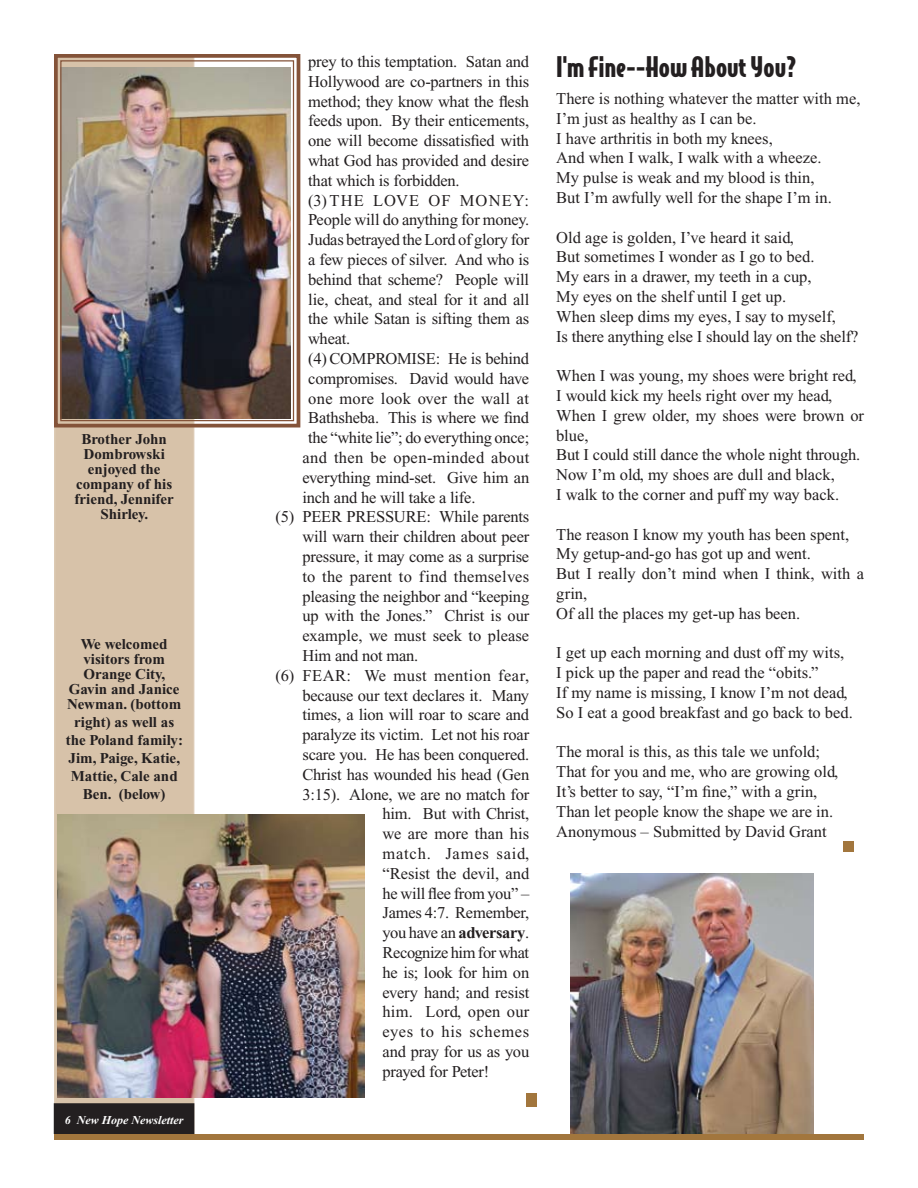
<style>
.page{position:relative;width:918px;height:1188px;background:#fff}
.page>*{position:absolute;margin:0;border:0;box-sizing:border-box;transform-origin:0 0}
.t1{font:27px "Bodega Sans Black Oldstyle";color:#231f20}
.t2{font:16.5px/19.8px "Times New Roman";letter-spacing:-.01em;color:#231f20}
.t3{font:16.5px "Times New Roman";letter-spacing:.015em;color:#231f20}
.t4{font:16.5px "Times New Roman";letter-spacing:.03em;color:#231f20}
.t5{font:16.5px "Times New Roman";letter-spacing:.025em;color:#231f20}
.t6{font:16.5px "Times New Roman";letter-spacing:.07em;color:#231f20}
.t7{font:16.5px "Times New Roman";letter-spacing:.045em;color:#231f20}
.t8{font:16.5px "Times New Roman";letter-spacing:.01em;color:#231f20}
.t9{font:16.5px "Times New Roman";letter-spacing:.04em;color:#231f20}
.t10{font:700 15px/15px "Times New Roman";color:#231f20;text-align:center}
.t11{font:italic 700 12px "Times New Roman";color:#fff}
.s1{font-weight:700}
</style>
<div class="page">
<div style="left:54px;top:1134px;width:810px;height:6px;background:#a2763d"></div>
<div style="left:54px;top:54px;width:140px;height:1080px;background:#d7c2a9;border:2px solid #dccab4"></div>
<div style="left:55px;top:1104px;width:139px;height:29px;background:#231f20"></div>
<div style="left:54px;top:1103px;width:140px;height:31px;border:2px solid #231f20"></div>
<img style="left:570px;top:873px;width:243px;height:261px">
<img style="left:54px;top:54px;width:247px;height:375px">
<div style="left:60px;top:60px;width:234px;height:361px;border:1px solid #845339"></div>
<div style="left:527px;top:1094px;width:10px;height:13px;background:#a2763d"></div>
<img style="left:57px;top:814px;width:307px;height:284px">
<div style="left:844px;top:842px;width:10px;height:10px;background:#a2763d"></div>
<p class="t10" style="left:75px;top:431px;width:101px">Brother John<br>Dombrowski enjoyed the company of his friend, Jennifer<br>Shirley.</p>
<p class="t10" style="left:67px;top:636px;width:116px">We welcomed visitors from<br>Orange City,<br>Gavin and Janice<br>Newman. (bottom</p>
<p class="t10" style="left:66px;top:713px;width:119px;line-height:18px">right) as well as the Poland family:<br>Jim, Paige, Katie,<br>Mattie, Cale and<br>Ben. (below)</p>
<p class="t11" style="left:65px;top:1114px;width:120px">6 New Hope Newsletter</p>
<p class="t2" style="left:308px;top:52px;width:222px">prey to this temptation. Satan and</p>
<p class="t2" style="left:308px;top:71px;width:222px">Hollywood are co-partners in this</p>
<p class="t2" style="left:308px;top:91px;width:222px">method; they know what the flesh</p>
<p class="t2" style="left:308px;top:111px;width:222px">feeds upon. By their enticements,</p>
<p class="t2" style="left:308px;top:131px;width:222px">one will become dissatisfied with</p>
<p class="t2" style="left:308px;top:151px;width:222px">what God has provided and desire</p>
<p class="t2" style="left:308px;top:170px;width:153px">that which is forbidden.</p>
<p class="t6" style="left:308px;top:191px;width:222px">(3)THE LOVE OF MONEY:</p>
<p class="t2" style="left:308px;top:210px;width:222px">People will do anything for money.</p>
<p class="t2" style="left:308px;top:230px;width:223px">Judas betrayed the Lord of glory for</p>
<p class="t2" style="left:308px;top:250px;width:222px">a few pieces of silver. And who is</p>
<p class="t2" style="left:308px;top:269px;width:222px">behind that scheme? People will</p>
<p class="t2" style="left:308px;top:289px;width:223px">lie, cheat, and steal for it and all</p>
<p class="t2" style="left:308px;top:309px;width:222px">the while Satan is sifting them as</p>
<p class="t2" style="left:308px;top:329px;width:44px">wheat.</p>
<p class="t2" style="left:308px;top:349px;width:222px">(4) COMPROMISE: He is behind</p>
<p class="t2" style="left:308px;top:368px;width:222px">compromises. David would have</p>
<p class="t3" style="left:308px;top:389px;width:222px">one more look over the wall at</p>
<p class="t2" style="left:308px;top:408px;width:222px">Bathsheba. This is where we find</p>
<p class="t2" style="left:308px;top:428px;width:222px">the “white lie”; do everything once;</p>
<p class="t5" style="left:302px;top:448px;width:228px">and then be open-minded about</p>
<p class="t2" style="left:302px;top:467px;width:228px">everything mind-set. Give him an</p>
<p class="t2" style="left:302px;top:487px;width:175px">inch and he will take a life.</p>
<p class="t2" style="left:275px;top:507px;width:255px">(5) PEER PRESSURE: While parents</p>
<p class="t2" style="left:302px;top:527px;width:228px">will warn their children about peer</p>
<p class="t2" style="left:302px;top:547px;width:228px">pressure, it may come as a surprise</p>
<p class="t3" style="left:302px;top:567px;width:228px">to the parent to find themselves</p>
<p class="t2" style="left:302px;top:586px;width:228px">pleasing the neighbor and “keeping</p>
<p class="t2" style="left:302px;top:606px;width:228px">up with the Jones.” Christ is our</p>
<p class="t2" style="left:302px;top:626px;width:228px">example, we must seek to please</p>
<p class="t2" style="left:302px;top:646px;width:117px">Him and not man.</p>
<p class="t4" style="left:275px;top:666px;width:255px">(6) FEAR: We must mention fear,</p>
<p class="t2" style="left:302px;top:685px;width:228px">because our text declares it. Many</p>
<p class="t2" style="left:302px;top:705px;width:228px">times, a lion will roar to scare and</p>
<p class="t2" style="left:302px;top:725px;width:228px">paralyze its victim. Let not his roar</p>
<p class="t2" style="left:302px;top:745px;width:228px">scare you. He has been conquered.</p>
<p class="t2" style="left:302px;top:764px;width:228px">Christ has wounded his head (Gen</p>
<p class="t2" style="left:302px;top:784px;width:228px">3:15). Alone, we are no match for</p>
<p class="t2" style="left:383px;top:804px;width:148px">him. But with Christ,</p>
<p class="t2" style="left:383px;top:824px;width:148px">we are more than his</p>
<p class="t7" style="left:383px;top:844px;width:148px">match. James said,</p>
<p class="t2" style="left:383px;top:863px;width:148px">“Resist the devil, and</p>
<p class="t2" style="left:383px;top:883px;width:148px">he will flee from you” –</p>
<p class="t2" style="left:383px;top:903px;width:148px">James 4:7. Remember,</p>
<p class="t2" style="left:383px;top:923px;width:148px">you have an <span class="s1">adversary</span>.</p>
<p class="t2" style="left:383px;top:943px;width:148px">Recognize him for what</p>
<p class="t2" style="left:383px;top:962px;width:148px">he is; look for him on</p>
<p class="t2" style="left:383px;top:982px;width:148px">every hand; and resist</p>
<p class="t8" style="left:383px;top:1003px;width:148px">him. Lord, open our</p>
<p class="t9" style="left:383px;top:1023px;width:148px">eyes to his schemes</p>
<p class="t2" style="left:383px;top:1042px;width:148px">and pray for us as you</p>
<p class="t2" style="left:383px;top:1061px;width:108px">prayed for Peter!</p>
<h1 class="t1" style="left:556px;top:48px;width:241px">I'm Fine--How About You?</h1>
<p class="t2" style="left:556px;top:89px;width:306px">There is nothing whatever the matter with me, I’m just as healthy as I can be.<br>I have arthritis in both my knees,<br>And when I walk, I walk with a wheeze.<br>My pulse is weak and my blood is thin,<br>But I’m awfully well for the shape I’m in.</p>
<p class="t2" style="left:556px;top:227px;width:304px">Old age is golden, I’ve heard it said,<br>But sometimes I wonder as I go to bed.<br>My ears in a drawer, my teeth in a cup,<br>My eyes on the shelf until I get up.<br>When sleep dims my eyes, I say to myself,<br>Is there anything else I should lay on the shelf?</p>
<p class="t2" style="left:556px;top:366px;width:309px">When I was young, my shoes were bright red, I would kick my heels right over my head, When I grew older, my shoes were brown or blue,<br>But I could still dance the whole night through.<br>Now I’m old, my shoes are dull and black,<br>I walk to the corner and puff my way back.</p>
<p class="t2" style="left:556px;top:524px;width:309px">The reason I know my youth has been spent,<br>My getup-and-go has got up and went.<br>But I really don’t mind when I think, with a grin,<br>Of all the places my get-up has been.</p>
<p class="t2" style="left:556px;top:643px;width:298px">I get up each morning and dust off my wits, I pick up the paper and read the “obits.”<br>If my name is missing, I know I’m not dead, So I eat a good breakfast and go back to bed.</p>
<p class="t2" style="left:556px;top:742px;width:284px">The moral is this, as this tale we unfold; That for you and me, who are growing old, It’s better to say, “I’m fine,” with a grin, Than let people know the shape we are in.<br>Anonymous – Submitted by David Grant</p>
</div>
